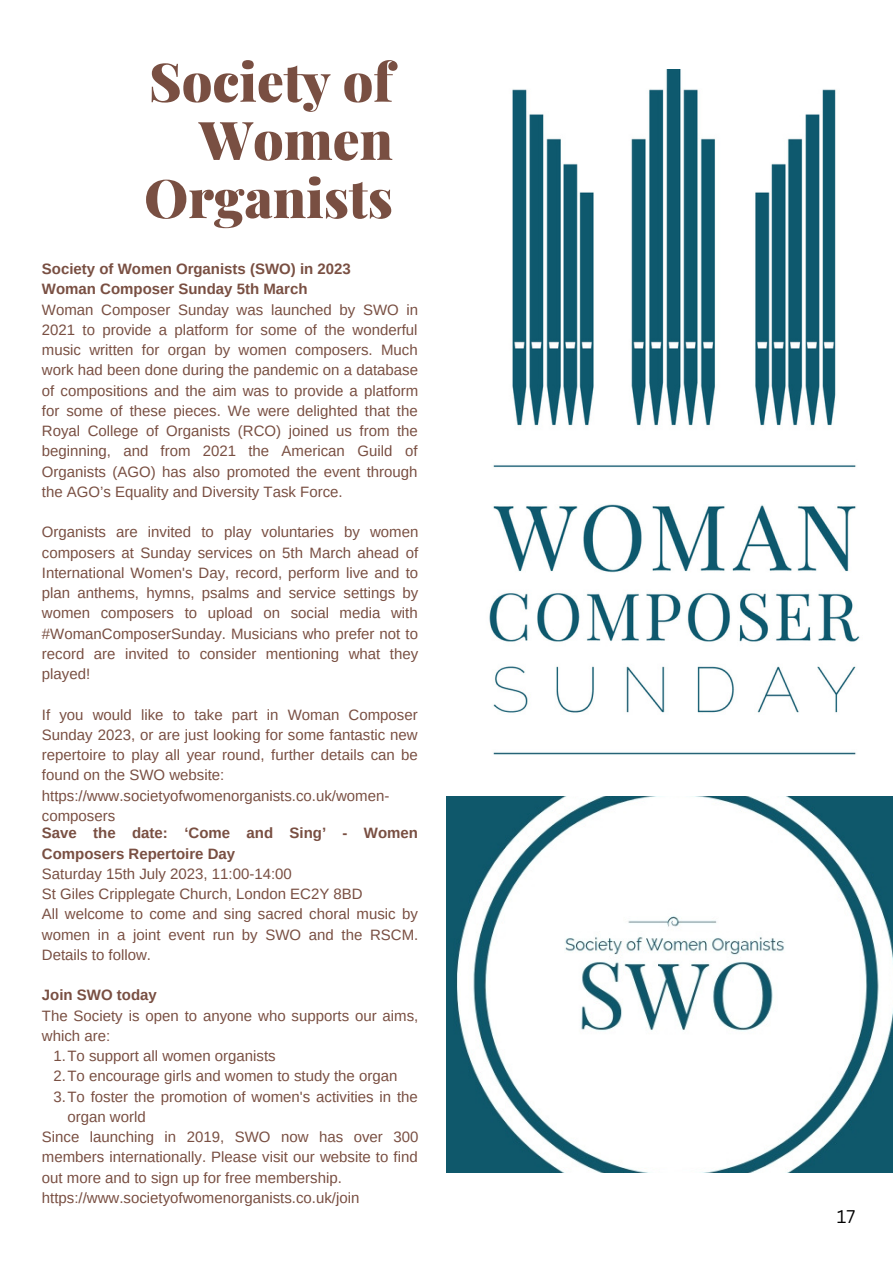
<style>
.page{position:relative;width:893px;height:1264px;background:#fff}
.page>*{position:absolute;margin:0;border:0;box-sizing:border-box;transform-origin:0 0}
.t1{font:900 53.4px/58.2px "Playfair Display";color:#794f42;text-align:right}
.t2{font:17.85px "Canva Sans";color:#000}
.t3{font:15px/20.2px "Arimo";color:#794f42}
.t4{font:700 15px/20.2px "Arimo";color:#794f42}
</style>
<div class="page">
<img style="left:489px;top:70px;width:371px;height:685px">
<img style="left:446px;top:796px;width:446px;height:376px">
<h1 class="t1" style="left:144px;top:51px;width:250px">Society of<br>Women<br>Organists</h1>
<p class="t4" style="left:42px;top:259px;width:310px">Society of Women Organists (SWO) in 2023<br>Woman Composer Sunday 5th March</p>
<p class="t3" style="left:42px;top:299px;width:378px;text-align:justify">Woman Composer Sunday was launched by SWO in 2021 to provide a platform for some of the wonderful music written for organ by women composers. Much work had been done during the pandemic on a database of compositions and the aim was to provide a platform for some of these pieces. We were delighted that the Royal College of Organists (RCO) joined us from the beginning, and from 2021 the American Guild of Organists (AGO) has also promoted the event through the AGO’s Equality and Diversity Task Force.</p>
<p class="t3" style="left:42px;top:522px;width:378px;text-align:justify">Organists are invited to play voluntaries by women composers at Sunday services on 5th March ahead of International Women's Day, record, perform live and to plan anthems, hymns, psalms and service settings by women composers to upload on social media with #WomanComposerSunday. Musicians who prefer not to record are invited to consider mentioning what they played!</p>
<p class="t3" style="left:42px;top:704px;width:377px">If you would like to take part in Woman Composer Sunday 2023, or are just looking for some fantastic new repertoire to play all year round, further details can be found on the SWO website: https://www.societyofwomenorganists.co.uk/women&shy;composers</p>
<p class="t4" style="left:42px;top:823px;width:377px">Save the date: ‘Come and Sing’ - Women<br>Composers Repertoire Day</p>
<p class="t3" style="left:42px;top:863px;width:378px">Saturday 15th July 2023, 11:00-14:00<br>St Giles Cripplegate Church, London EC2Y 8BD<br>All welcome to come and sing sacred choral music by women in a joint event run by SWO and the RSCM.<br>Details to follow.</p>
<p class="t4" style="left:42px;top:985px;width:116px">Join SWO today</p>
<p class="t3" style="left:42px;top:1005px;width:378px">The Society is open to anyone who supports our aims, which are:</p>
<p class="t3" style="left:53px;top:1045px;width:224px">1.To support all women organists</p>
<p class="t3" style="left:53px;top:1065px;width:345px">2.To encourage girls and women to study the organ</p>
<p class="t3" style="left:53px;top:1086px;width:366px">3.To foster the promotion of women's activities in the</p>
<p class="t3" style="left:67px;top:1106px;width:80px">organ world</p>
<p class="t3" style="left:42px;top:1126px;width:378px">Since launching in 2019, SWO now has over 300 members internationally. Please visit our website to find out more and to sign up for free membership. https://www.societyofwomenorganists.co.uk/join</p>
<p class="t2" style="left:836px;top:1203px;width:20px">17</p>
</div>
